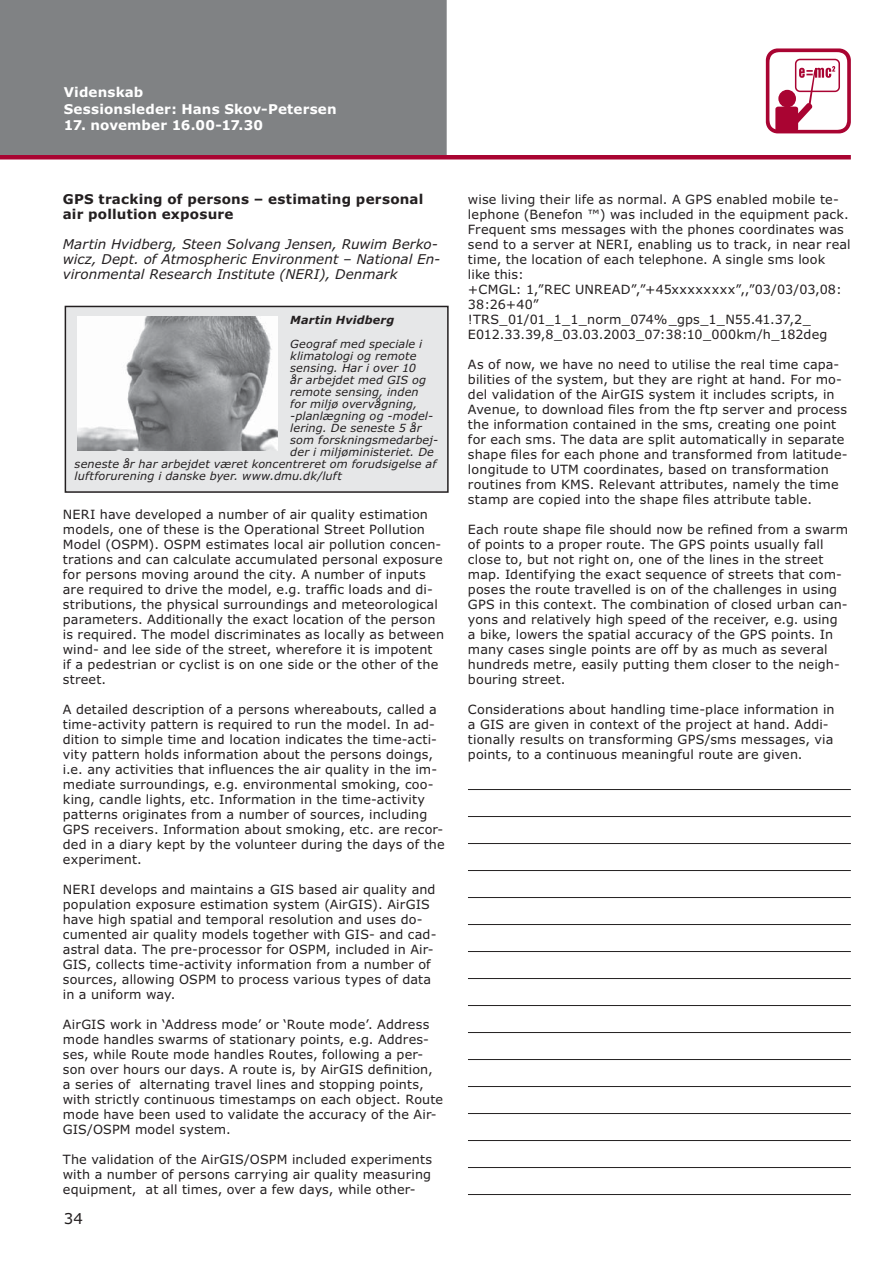
<style>
.page{position:relative;width:893px;height:1263px;background:#fff}
.page>*{position:absolute;margin:0;border:0;box-sizing:border-box;transform-origin:0 0}
.t1{font:15px "Verdana";color:#231f20}
.t2{font:italic 13.5px/15px "Verdana";letter-spacing:.005em;color:#231f20}
.t3{font:700 13.5px/16.5px "Verdana";letter-spacing:.015em;color:#fff}
.t4{font:700 13.5px/15px "Verdana";letter-spacing:.02em;color:#231f20}
.t5{font:12.75px/15px "Verdana";letter-spacing:.01em;color:#231f20}
.t6{font:italic 11.25px "Verdana";letter-spacing:.01em;color:#231f20}
.t7{font:italic 700 11.25px "Verdana";letter-spacing:.015em;color:#231f20}
</style>
<div class="page">
<div style="left:65px;top:306px;width:383px;height:186px;background:#e6e7e8"></div>
<div style="left:65px;top:306px;width:383px;height:187px;border:2px solid #231f20"></div>
<img style="left:77px;top:316px;width:200px;height:134px">
<svg style="left:765px;top:48px;width:85px;height:85px"></svg>
<div style="left:0;top:0;width:446px;height:155px;background:#808284"></div>
<div style="left:0;top:155px;width:850px;height:5px;background:#a90432"></div>
<hr style="left:468px;top:789px;width:382px;height:1px;background:#231f20">
<hr style="left:468px;top:816px;width:382px;height:1px;background:#231f20">
<hr style="left:468px;top:843px;width:382px;height:1px;background:#231f20">
<hr style="left:468px;top:870px;width:382px;height:1px;background:#231f20">
<hr style="left:468px;top:897px;width:382px;height:1px;background:#231f20">
<hr style="left:468px;top:924px;width:382px;height:1px;background:#231f20">
<hr style="left:468px;top:951px;width:382px;height:1px;background:#231f20">
<hr style="left:468px;top:978px;width:382px;height:1px;background:#231f20">
<hr style="left:468px;top:1005px;width:382px;height:1px;background:#231f20">
<hr style="left:468px;top:1032px;width:382px;height:1px;background:#231f20">
<hr style="left:468px;top:1059px;width:382px;height:1px;background:#231f20">
<hr style="left:468px;top:1086px;width:382px;height:1px;background:#231f20">
<hr style="left:468px;top:1113px;width:382px;height:1px;background:#231f20">
<hr style="left:468px;top:1140px;width:382px;height:1px;background:#231f20">
<hr style="left:468px;top:1167px;width:382px;height:1px;background:#231f20">
<hr style="left:468px;top:1194px;width:382px;height:1px;background:#231f20">
<p class="t3" style="left:64px;top:85px;width:274px">Videnskab<br>Sessionsleder: Hans Skov-Petersen</p>
<p class="t3" style="left:64px;top:118px;width:201px">17. november 16.00-17.30</p>
<p class="t4" style="left:63px;top:193px;width:362px">GPS tracking of persons – estimating personal air pollution exposure</p>
<p class="t2" style="left:63px;top:238px;width:379px">Martin Hvidberg, Steen Solvang Jensen, Ruwim Berko&shy;wicz, Dept. of Atmospheric Environment – National En&shy;vironmental Research Institute (NERI), Denmark</p>
<p class="t7" style="left:290px;top:316px;width:106px">Martin Hvidberg</p>
<p class="t6" style="left:290px;top:340px;width:134px">Geograf med speciale i</p>
<p class="t6" style="left:290px;top:352px;width:128px">klimatologi og remote</p>
<p class="t6" style="left:290px;top:364px;width:127px">sensing. Har i over 10</p>
<p class="t6" style="left:290px;top:376px;width:137px">år arbejdet med GIS og</p>
<p class="t6" style="left:290px;top:388px;width:130px">remote sensing, inden</p>
<p class="t6" style="left:290px;top:400px;width:128px">for miljø overvågning,</p>
<p class="t6" style="left:290px;top:412px;width:144px">-planlægning og -model-</p>
<p class="t6" style="left:290px;top:424px;width:133px">lering. De seneste 5 år</p>
<p class="t6" style="left:290px;top:436px;width:149px">som forskningsmedarbej-</p>
<p class="t6" style="left:290px;top:448px;width:145px">der i miljøministeriet. De</p>
<p class="t6" style="left:75px;top:460px;width:363px">seneste år har arbejdet været koncentreret om forudsigelse af</p>
<p class="t6" style="left:75px;top:472px;width:268px">luftforurening i danske byer. www.dmu.dk/luft</p>
<p class="t5" style="left:63px;top:508px;width:383px">NERI have developed a number of air quality estimation models, one of these is the Operational Street Pollution Model (OSPM). OSPM estimates local air pollution concen&shy;trations and can calculate accumulated personal exposure for persons moving around the city. A number of inputs are required to drive the model, e.g. traffic loads and di&shy;stributions, the physical surroundings and meteorological parameters. Additionally the exact location of the person is required. The model discriminates as locally as between wind- and lee side of the street, wherefore it is impotent<br>if a pedestrian or cyclist is on one side or the other of the street.</p>
<p class="t5" style="left:63px;top:703px;width:383px">A detailed description of a persons whereabouts, called a time-activity pattern is required to run the model. In ad&shy;dition to simple time and location indicates the time-acti&shy;vity pattern holds information about the persons doings, i.e. any activities that influences the air quality in the im&shy;mediate surroundings, e.g. environmental smoking, coo&shy;king, candle lights, etc. Information in the time-activity patterns originates from a number of sources, including GPS receivers. Information about smoking, etc. are recor&shy;ded in a diary kept by the volunteer during the days of the experiment.</p>
<p class="t5" style="left:63px;top:883px;width:375px">NERI develops and maintains a GIS based air quality and population exposure estimation system (AirGIS). AirGIS have high spatial and temporal resolution and uses do&shy;cumented air quality models together with GIS- and cad&shy;astral data. The pre-processor for OSPM, included in Air-GIS, collects time-activity information from a number of sources, allowing OSPM to process various types of data in a uniform way.</p>
<p class="t5" style="left:63px;top:1018px;width:382px">AirGIS work in ‘Address mode’ or ‘Route mode’. Address mode handles swarms of stationary points, e.g. Addres&shy;ses, while Route mode handles Routes, following a per&shy;son over hours our days. A route is, by AirGIS definition, a series of alternating travel lines and stopping points, with strictly continuous timestamps on each object. Route mode have been used to validate the accuracy of the Air-GIS/OSPM model system.</p>
<p class="t5" style="left:63px;top:1153px;width:371px;text-align:justify">The validation of the AirGIS/OSPM included experiments with a number of persons carrying air quality measuring equipment, at all times, over a few days, while other-</p>
<p class="t1" style="left:64px;top:1213px;width:21px">34</p>
<p class="t5" style="left:468px;top:193px;width:384px">wise living their life as normal. A GPS enabled mobile te&shy;lephone (Benefon ™) was included in the equipment pack.<br>Frequent sms messages with the phones coordinates was send to a server at NERI, enabling us to track, in near real time, the location of each telephone. A single sms look<br>like this:<br>+CMGL: 1,”REC UNREAD”,”+45xxxxxxxx”,,”03/03/03,08:<br>38:26+40” !TRS_01/01_1_1_norm_074%_gps_1_N55.41.37,2_ E012.33.39,8_03.03.2003_07:38:10_000km/h_182deg</p>
<p class="t5" style="left:468px;top:358px;width:381px">As of now, we have no need to utilise the real time capa&shy;bilities of the system, but they are right at hand. For mo&shy;del validation of the AirGIS system it includes scripts, in Avenue, to download files from the ftp server and process the information contained in the sms, creating one point for each sms. The data are split automatically in separate shape files for each phone and transformed from latitude&shy;longitude to UTM coordinates, based on transformation routines from KMS. Relevant attributes, namely the time stamp are copied into the shape files attribute table.</p>
<p class="t5" style="left:468px;top:523px;width:382px">Each route shape file should now be refined from a swarm of points to a proper route. The GPS points usually fall close to, but not right on, one of the lines in the street map. Identifying the exact sequence of streets that com&shy;poses the route travelled is on of the challenges in using GPS in this context. The combination of closed urban can&shy;yons and relatively high speed of the receiver, e.g. using a bike, lowers the spatial accuracy of the GPS points. In many cases single points are off by as much as several hundreds metre, easily putting them closer to the neigh&shy;bouring street.</p>
<p class="t5" style="left:468px;top:703px;width:368px">Considerations about handling time-place information in a GIS are given in context of the project at hand. Addi&shy;tionally results on transforming GPS/sms messages, via points, to a continuous meaningful route are given.</p>
</div>
